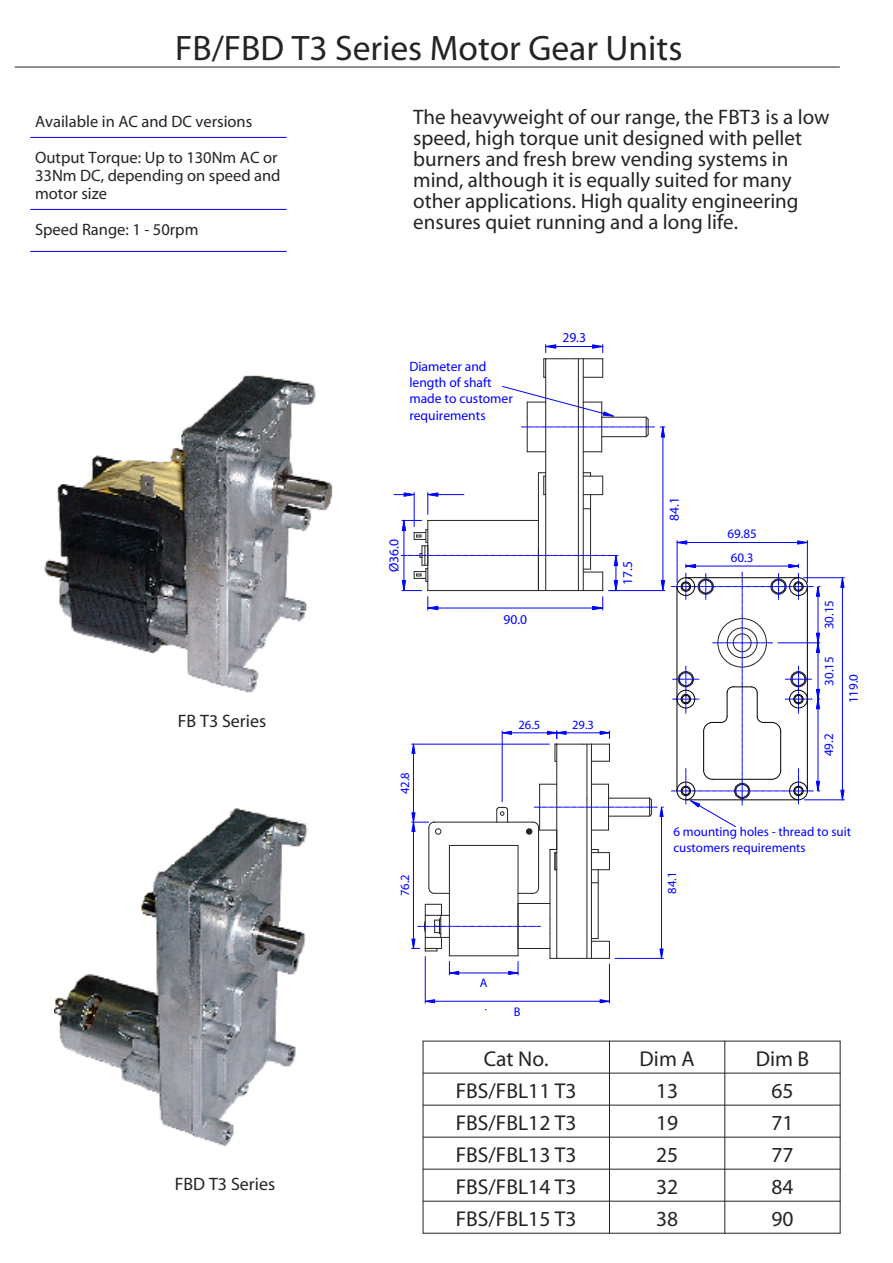
<style>
.page{position:relative;width:893px;height:1263px;background:#fff}
.page>*{position:absolute;margin:0;border:0;box-sizing:border-box;transform-origin:0 0}
.t1{font:35.55px "Myriad";color:#242424}
.t2{font:21.45px/32px "Myriad";color:#242424}
.t3{font:21px/21px "Myriad";color:#242424}
.t4{font:18px "Myriad";color:#242424}
.t5{font:16.5px/36px "Myriad";color:#242424}
.t6{font:13.65px/16.4px "Myriad";color:#00f}
.t7{font:13.05px/15.8px "Myriad";color:#00f}
.t8{font:12.6px "Myriad";color:#00f}
</style>
<div class="page">
<hr style="left:15px;top:67px;width:824px;height:1px;background:#242424">
<hr style="left:556px;top:346px;width:36px;height:1px;background:#00f">
<svg style="left:545px;top:345px;width:11px;height:8px"></svg>
<svg style="left:592px;top:345px;width:12px;height:8px"></svg>
<hr style="left:608px;top:590px;width:57px;height:1px;background:#00f">
<hr style="left:662px;top:437px;width:1px;height:143px;background:#00f">
<svg style="left:661px;top:580px;width:4px;height:12px"></svg>
<svg style="left:660px;top:426px;width:5px;height:11px"></svg>
<hr style="left:601px;top:417px;width:1px;height:35px;background:#242424">
<hr style="left:578px;top:417px;width:1px;height:174px;background:#242424">
<svg style="left:584px;top:452px;width:17px;height:1px"></svg>
<hr style="left:545px;top:359px;width:1px;height:58px;background:#242424">
<hr style="left:578px;top:359px;width:1px;height:58px;background:#242424">
<svg style="left:543px;top:359px;width:60px;height:19px"></svg>
<hr style="left:545px;top:417px;width:1px;height:174px;background:#242424">
<hr style="left:583px;top:417px;width:1px;height:174px;background:#242424">
<hr style="left:583px;top:359px;width:1px;height:58px;background:#242424">
<svg style="left:527px;top:452px;width:18px;height:1px"></svg>
<hr style="left:527px;top:417px;width:1px;height:35px;background:#242424">
<svg style="left:394px;top:472px;width:224px;height:138px"></svg>
<svg style="left:502px;top:386px;width:152px;height:51px"></svg>
<hr style="left:803px;top:577px;width:41px;height:1px;background:#00f">
<hr style="left:804px;top:800px;width:40px;height:1px;background:#00f">
<hr style="left:842px;top:587px;width:1px;height:203px;background:#00f">
<svg style="left:840px;top:577px;width:4px;height:11px"></svg>
<svg style="left:840px;top:790px;width:4px;height:11px"></svg>
<hr style="left:676px;top:541px;width:1px;height:41px;background:#00f">
<hr style="left:807px;top:541px;width:1px;height:41px;background:#00f">
<hr style="left:686px;top:542px;width:111px;height:1px;background:#00f">
<svg style="left:676px;top:541px;width:11px;height:3px"></svg>
<svg style="left:797px;top:541px;width:11px;height:3px"></svg>
<svg style="left:671px;top:564px;width:148px;height:263px"></svg>
<div style="left:794px;top:695px;width:8px;height:8px;border:1px solid #000;border-radius:50%"></div>
<div style="left:793px;top:694px;width:10px;height:10px;border:1px solid #000;border-radius:50%"></div>
<div style="left:789px;top:578px;width:18px;height:18px;border:1px solid #000;border-radius:50%"></div>
<div style="left:794px;top:583px;width:8px;height:7px;border:1px solid #000;border-radius:50%"></div>
<div style="left:793px;top:582px;width:10px;height:9px;border:1px solid #000;border-radius:50%"></div>
<hr style="left:423px;top:1233px;width:417px;height:1px;background:#242424">
<hr style="left:423px;top:1201px;width:417px;height:1px;background:#242424">
<hr style="left:423px;top:1169px;width:417px;height:1px;background:#242424">
<hr style="left:423px;top:1137px;width:417px;height:1px;background:#242424">
<hr style="left:423px;top:1073px;width:417px;height:1px;background:#242424">
<hr style="left:423px;top:1041px;width:417px;height:1px;background:#242424">
<hr style="left:423px;top:1105px;width:417px;height:1px;background:#242424">
<hr style="left:839px;top:1041px;width:1px;height:192px;background:#242424">
<hr style="left:423px;top:1041px;width:1px;height:192px;background:#242424">
<hr style="left:724px;top:1041px;width:1px;height:192px;background:#242424">
<hr style="left:609px;top:1041px;width:1px;height:192px;background:#242424">
<hr style="left:615px;top:958px;width:48px;height:1px;background:#00f">
<hr style="left:661px;top:816px;width:1px;height:133px;background:#00f">
<svg style="left:659px;top:949px;width:4px;height:10px"></svg>
<hr style="left:425px;top:957px;width:1px;height:46px;background:#00f">
<hr style="left:609px;top:964px;width:1px;height:39px;background:#00f">
<hr style="left:434px;top:1001px;width:166px;height:1px;background:#00f">
<svg style="left:424px;top:999px;width:11px;height:4px"></svg>
<svg style="left:599px;top:999px;width:10px;height:4px"></svg>
<hr style="left:413px;top:831px;width:1px;height:108px;background:#00f">
<hr style="left:411px;top:744px;width:138px;height:1px;background:#00f">
<hr style="left:413px;top:753px;width:1px;height:60px;background:#00f">
<svg style="left:411px;top:743px;width:4px;height:11px"></svg>
<hr style="left:502px;top:731px;width:1px;height:71px;background:#00f">
<hr style="left:511px;top:733px;width:36px;height:1px;background:#00f">
<svg style="left:501px;top:731px;width:11px;height:4px"></svg>
<hr style="left:586px;top:798px;width:1px;height:160px;background:#242424">
<hr style="left:598px;top:870px;width:1px;height:69px;background:#242424">
<hr style="left:550px;top:958px;width:33px;height:1px;background:#242424">
<svg style="left:583px;top:938px;width:27px;height:21px"></svg>
<hr style="left:556px;top:744px;width:1px;height:54px;background:#242424">
<hr style="left:586px;top:744px;width:1px;height:54px;background:#242424">
<svg style="left:547px;top:731px;width:63px;height:31px"></svg>
<hr style="left:556px;top:798px;width:1px;height:160px;background:#242424">
<hr style="left:591px;top:798px;width:1px;height:160px;background:#242424">
<hr style="left:591px;top:744px;width:1px;height:54px;background:#242424">
<hr style="left:449px;top:845px;width:1px;height:111px;background:#242424">
<hr style="left:538px;top:828px;width:1px;height:60px;background:#242424">
<hr style="left:428px;top:828px;width:1px;height:60px;background:#242424">
<hr style="left:517px;top:845px;width:1px;height:111px;background:#242424">
<hr style="left:549px;top:849px;width:1px;height:70px;background:#242424">
<svg style="left:428px;top:888px;width:21px;height:6px"></svg>
<hr style="left:518px;top:948px;width:32px;height:1px;background:#242424">
<hr style="left:518px;top:903px;width:32px;height:1px;background:#242424">
<svg style="left:518px;top:888px;width:21px;height:6px"></svg>
<svg style="left:549px;top:919px;width:1px;height:39px"></svg>
<hr style="left:434px;top:822px;width:99px;height:1px;background:#242424">
<hr style="left:449px;top:845px;width:69px;height:1px;background:#242424">
<svg style="left:496px;top:807px;width:12px;height:15px"></svg>
<svg style="left:411px;top:812px;width:30px;height:22px"></svg>
<svg style="left:526px;top:784px;width:137px;height:86px"></svg>
<svg style="left:411px;top:904px;width:129px;height:71px"></svg>
<img style="left:54px;top:808px;width:254px;height:339px">
<img style="left:44px;top:375px;width:289px;height:318px">
<hr style="left:31px;top:137px;width:255px;height:1px;background:#00f">
<hr style="left:31px;top:209px;width:255px;height:1px;background:#00f">
<hr style="left:31px;top:251px;width:255px;height:1px;background:#00f">
<h1 class="t1" style="left:175px;top:31px;width:508px">FB/FBD T3 Series Motor Gear Units</h1>
<p class="t5" style="left:35px;top:105px;width:244px">Available in AC and DC versions<br>Output Torque: Up to 130Nm AC or</p>
<p class="t5" style="left:35px;top:168px;width:247px;line-height:18px">33Nm DC, depending on speed and motor size</p>
<p class="t5" style="left:35px;top:213px;width:165px">Speed Range: 1 - 50rpm</p>
<p class="t4" style="left:178px;top:712px;width:90px">FB T3 Series</p>
<p class="t4" style="left:175px;top:1176px;width:102px">FBD T3 Series</p>
<p class="t3" style="left:413px;top:107px;width:418px">The heavyweight of our range, the FBT3 is a low speed, high torque unit designed with pellet burners and fresh brew vending systems in mind, although it is equally suited for many other applications. High quality engineering ensures quiet running and a long life.</p>
<p class="t6" style="left:409px;top:359px;width:105px">Diameter and length of shaft made to customer requirements</p>
<p class="t6" style="left:562px;top:330px;width:25px">29.3</p>
<p class="t6" style="left:386px;top:572px;width:35px;rotate:-90deg">Ø36.0</p>
<p class="t8" style="left:399px;top:794px;width:23px;rotate:-90deg">42.8</p>
<p class="t8" style="left:399px;top:896px;width:23px;rotate:-90deg">76.2</p>
<p class="t6" style="left:503px;top:612px;width:25px">90.0</p>
<p class="t6" style="left:620px;top:585px;width:25px;rotate:-90deg">17.5</p>
<p class="t8" style="left:518px;top:718px;width:23px">26.5</p>
<p class="t8" style="left:572px;top:718px;width:23px">29.3</p>
<p class="t8" style="left:480px;top:977px;width:9px">A</p>
<p class="t8" style="left:514px;top:1005px;width:8px">B</p>
<p class="t6" style="left:666px;top:521px;width:25px;rotate:-90deg">84.1</p>
<p class="t7" style="left:727px;top:527px;width:31px">69.85</p>
<p class="t7" style="left:730px;top:550px;width:24px">60.3</p>
<p class="t7" style="left:821px;top:629px;width:31px;rotate:-90deg">30.15</p>
<p class="t7" style="left:821px;top:686px;width:31px;rotate:-90deg">30.15</p>
<p class="t7" style="left:821px;top:756px;width:24px;rotate:-90deg">49.2</p>
<p class="t7" style="left:846px;top:703px;width:31px;rotate:-90deg">119.0</p>
<p class="t7" style="left:673px;top:824px;width:179px">6 mounting holes - thread to suit customers requirements</p>
<p class="t8" style="left:665px;top:894px;width:23px;rotate:-90deg">84.1</p>
<p class="t2" style="left:484px;top:1044px;width:66px">Cat No.</p>
<p class="t2" style="left:639px;top:1044px;width:57px">Dim A</p>
<p class="t2" style="left:755px;top:1044px;width:55px">Dim B</p>
<p class="t2" style="left:456px;top:1076px;width:122px">FBS/FBL11 T3</p>
<p class="t2" style="left:656px;top:1076px;width:24px">13</p>
<p class="t2" style="left:771px;top:1076px;width:24px">65</p>
<p class="t2" style="left:456px;top:1108px;width:122px">FBS/FBL12 T3</p>
<p class="t2" style="left:656px;top:1108px;width:24px">19</p>
<p class="t2" style="left:771px;top:1108px;width:24px">71</p>
<p class="t2" style="left:456px;top:1140px;width:122px">FBS/FBL13 T3</p>
<p class="t2" style="left:656px;top:1140px;width:24px">25</p>
<p class="t2" style="left:771px;top:1140px;width:24px">77</p>
<p class="t2" style="left:456px;top:1172px;width:122px">FBS/FBL14 T3</p>
<p class="t2" style="left:456px;top:1204px;width:122px">FBS/FBL15 T3</p>
<p class="t2" style="left:656px;top:1172px;width:24px">32<br>38</p>
<p class="t2" style="left:771px;top:1172px;width:24px">84<br>90</p>
</div>
